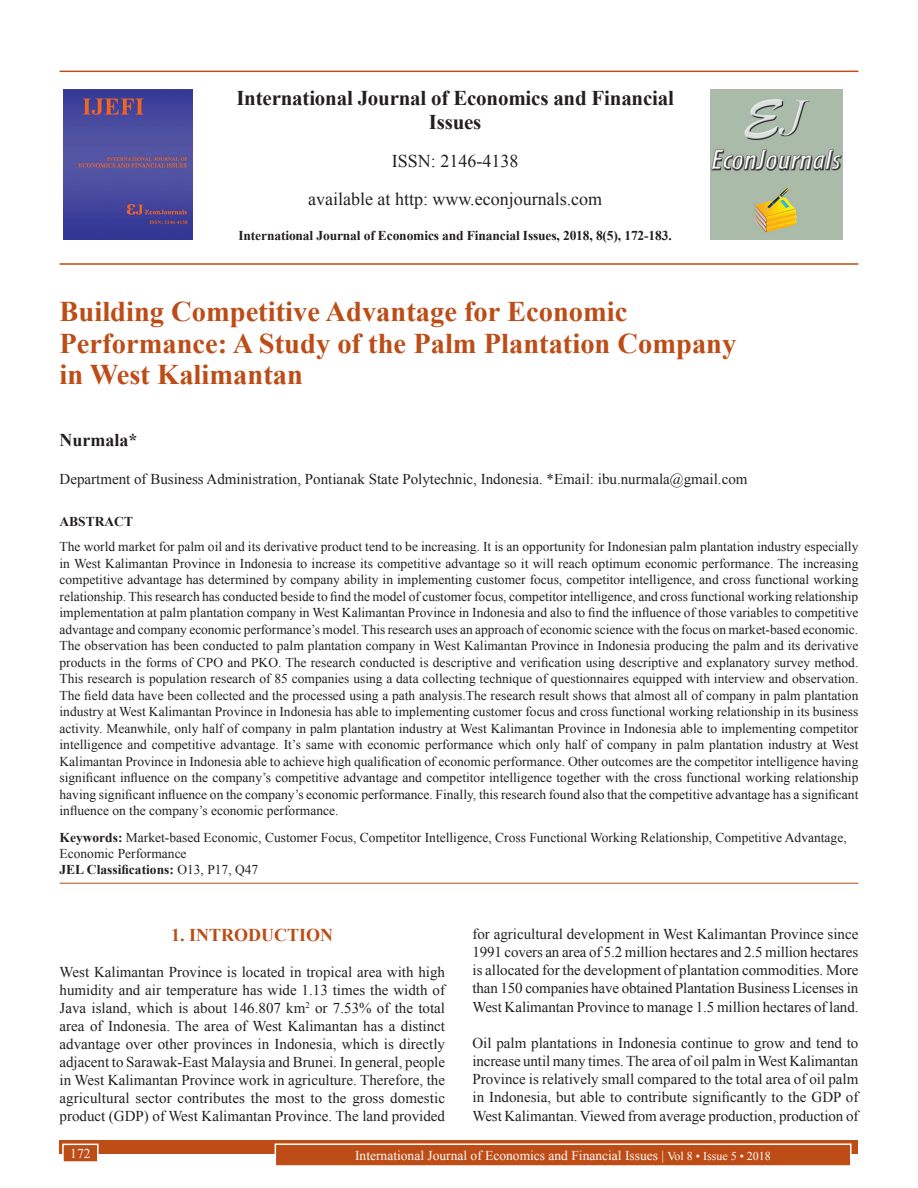
<style>
.page{position:relative;width:918px;height:1188px;background:#fff}
.page>*{position:absolute;margin:0;border:0;box-sizing:border-box;transform-origin:0 0}
.AT{font:700 28.5px/31.5px "Times New Roman";color:#bd4c16}
.Issue_details{font:700 21px/24px "Times New Roman";letter-spacing:-.01em;color:#231f20;text-align:center}
.Issue_details-2{font:18px "Times New Roman";color:#231f20}
.t1{font:700 18px "Times New Roman";color:#bd4c16}
.AU{font:700 18px "Times New Roman";color:#231f20}
.TX{font:15px/18px "Times New Roman";letter-spacing:-.005em;color:#231f20;text-align:justify}
.AFF{font:15px "Times New Roman";color:#231f20}
.ABS{font:13.5px/16.5px "Times New Roman";color:#231f20;text-align:justify}
.KWD{font:13.5px/16.2px "Times New Roman";color:#231f20}
.Folio{font:13.5px "Times New Roman";color:#fff}
.Issue_details-3{font:700 13.5px "Times New Roman";letter-spacing:-.01em;color:#231f20}
.ABSH{font:700 13.5px "Times New Roman";color:#231f20}
.s1{font-weight:700}
.s2{font-size:12px}
</style>
<div class="page">
<hr style="left:60px;top:71px;width:798px;height:1px;background:#bd4c16">
<hr style="left:60px;top:263px;width:798px;height:2px;background:#bd4c16">
<img style="left:64px;top:89px;width:129px;height:151px">
<img style="left:711px;top:89px;width:132px;height:150px">
<div style="left:60px;top:1140px;width:798px;height:13px;background:#bd4c16"></div>
<div style="left:275px;top:1144px;width:576px;height:22px;background:#bd4c16"></div>
<div style="left:275px;top:1143px;width:577px;height:24px;border:2px solid #fff"></div>
<div style="left:63px;top:1144px;width:35px;height:18px;background:#bd4c16"></div>
<div style="left:62px;top:1144px;width:37px;height:19px;border:2px solid #fff"></div>
<hr style="left:60px;top:883px;width:798px;height:1px;background:#bd4c16">
<p class="Issue_details" style="left:236px;top:85px;width:439px">International Journal of Economics and Financial<br>Issues</p>
<p class="Issue_details-2" style="left:392px;top:149px;width:128px">ISSN: 2146-4138</p>
<p class="Issue_details-2" style="left:308px;top:187px;width:296px">available at http: www.econjournals.com</p>
<p class="Issue_details-3" style="left:238px;top:226px;width:435px">International Journal of Economics and Financial Issues, 2018, 8(5), 172-183.</p>
<p class="AT" style="left:60px;top:295px;width:678px">Building Competitive Advantage for Economic<br>Performance: A Study of the Palm Plantation Company in West Kalimantan</p>
<p class="AU" style="left:60px;top:428px;width:79px">Nurmala*</p>
<p class="AFF" style="left:60px;top:469px;width:689px">Department of Business Administration, Pontianak State Polytechnic, Indonesia. *Email: ibu.nurmala@gmail.com</p>
<p class="ABSH" style="left:60px;top:512px;width:75px">ABSTRACT</p>
<p class="ABS" style="left:60px;top:538px;width:800px">The world market for palm oil and its derivative product tend to be increasing. It is an opportunity for Indonesian palm plantation industry especially in West Kalimantan Province in Indonesia to increase its competitive advantage so it will reach optimum economic performance. The increasing competitive advantage has determined by company ability in implementing customer focus, competitor intelligence, and cross functional working relationship. This research has conducted beside to find the model of customer focus, competitor intelligence, and cross functional working relationship implementation at palm plantation company in West Kalimantan Province in Indonesia and also to find the influence of those variables to competitive advantage and company economic performance’s model. This research uses an approach of economic science with the focus on market-based economic.<br>The observation has been conducted to palm plantation company in West Kalimantan Province in Indonesia producing the palm and its derivative products in the forms of CPO and PKO. The research conducted is descriptive and verification using descriptive and explanatory survey method.<br>This research is population research of 85 companies using a data collecting technique of questionnaires equipped with interview and observation.<br>The field data have been collected and the processed using a path analysis.The research result shows that almost all of company in palm plantation industry at West Kalimantan Province in Indonesia has able to implementing customer focus and cross functional working relationship in its business activity. Meanwhile, only half of company in palm plantation industry at West Kalimantan Province in Indonesia able to implementing competitor intelligence and competitive advantage. It’s same with economic performance which only half of company in palm plantation industry at West Kalimantan Province in Indonesia able to achieve high qualification of economic performance. Other outcomes are the competitor intelligence having significant influence on the company’s competitive advantage and competitor intelligence together with the cross functional working relationship having significant influence on the company’s economic performance. Finally, this research found also that the competitive advantage has a significant influence on the company’s economic performance.</p>
<p class="KWD" style="left:60px;top:829px;width:789px"><span class="s1">Keywords:</span> Market-based Economic, Customer Focus, Competitor Intelligence, Cross Functional Working Relationship, Competitive Advantage,<br>Economic Performance<br><span class="s1">JEL Classifications:</span> O13, P17, Q47</p>
<h1 class="t1" style="left:171px;top:922px;width:163px">1. INTRODUCTION</h1>
<p class="TX" style="left:60px;top:962px;width:387px">West Kalimantan Province is located in tropical area with high humidity and air temperature has wide 1.13 times the width of Java island, which is about 146.807 km<sup>2</sup> or 7.53% of the total area of Indonesia. The area of West Kalimantan has a distinct advantage over other provinces in Indonesia, which is directly adjacent to Sarawak-East Malaysia and Brunei. In general, people in West Kalimantan Province work in agriculture. Therefore, the agricultural sector contributes the most to the gross domestic product (GDP) of West Kalimantan Province. The land provided</p>
<p class="TX" style="left:472px;top:924px;width:388px">for agricultural development in West Kalimantan Province since 1991 covers an area of 5.2 million hectares and 2.5 million hectares is allocated for the development of plantation commodities. More than 150 companies have obtained Plantation Business Licenses in West Kalimantan Province to manage 1.5 million hectares of land.</p>
<p class="TX" style="left:472px;top:1033px;width:387px">Oil palm plantations in Indonesia continue to grow and tend to increase until many times. The area of oil palm in West Kalimantan Province is relatively small compared to the total area of oil palm in Indonesia, but able to contribute significantly to the GDP of West Kalimantan. Viewed from average production, production of</p>
<p class="Folio" style="left:70px;top:1144px;width:22px">172</p>
<p class="Folio" style="left:355px;top:1146px;width:417px">International Journal of Economics and Financial Issues | <span class="s2">Vol 8 • Issue 5 • 2018</span></p>
</div>
